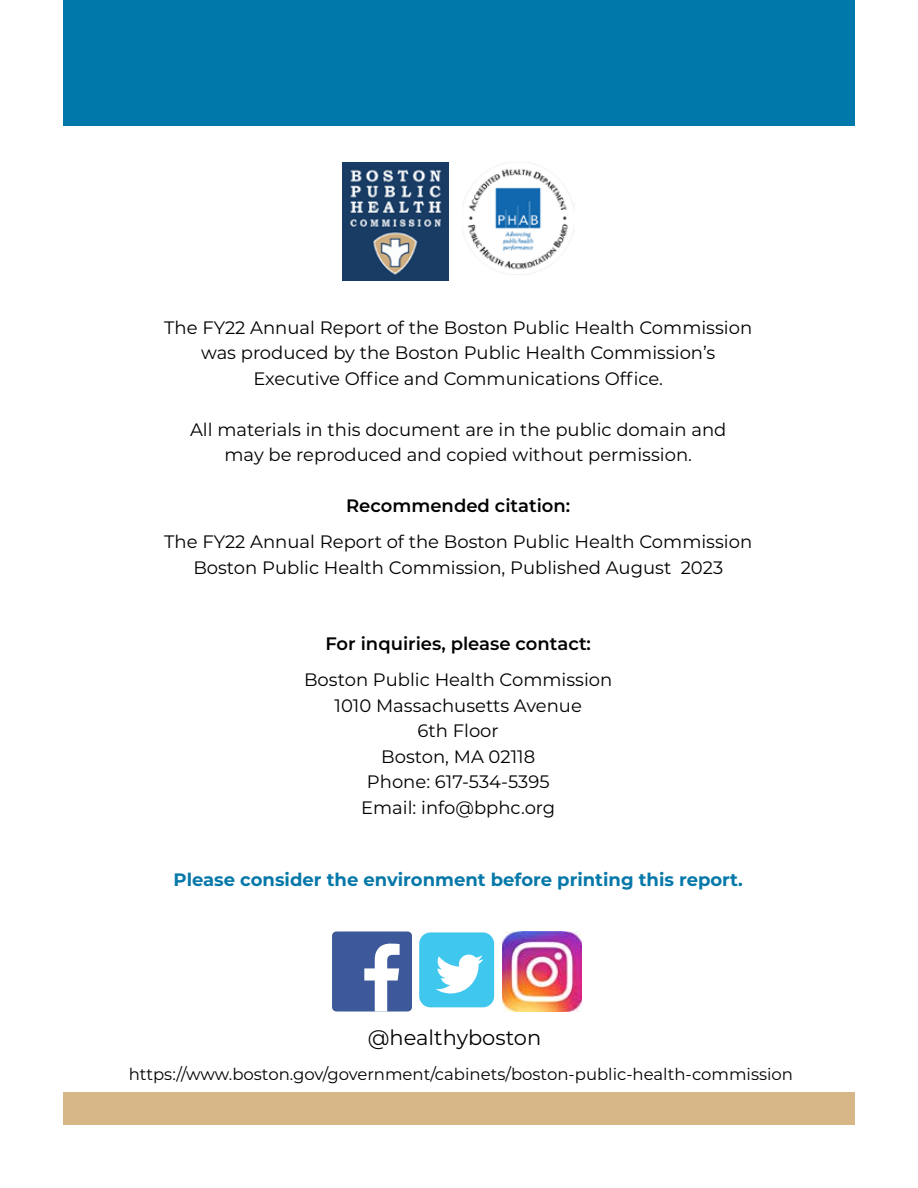
<style>
.page{position:relative;width:918px;height:1188px;background:#fff}
.page>*{position:absolute;margin:0;border:0;box-sizing:border-box;transform-origin:0 0}
.t1{font:21px "Montserrat";color:#000}
.t2{font:18px/25.5px "Montserrat";color:#000;text-align:center}
.t3{font:700 18px "Montserrat";color:#0578a9}
.t4{font:600 18px "Montserrat";color:#000}
.t5{font:16.5px "Montserrat";color:#000}
</style>
<div class="page">
<div style="left:332px;top:932px;width:80px;height:79px;background:#3d5999;border-radius:4px"></div>
<svg style="left:364px;top:944px;width:36px;height:67px"></svg>
<img style="left:502px;top:932px;width:80px;height:79px">
<div style="left:419px;top:932px;width:75px;height:75px;background:#40c7ed;border-radius:11px"></div>
<svg style="left:436px;top:955px;width:47px;height:38px"></svg>
<img style="left:342px;top:162px;width:107px;height:118px">
<img style="left:463px;top:163px;width:110px;height:111px">
<div style="left:63px;top:0;width:792px;height:126px;background:#0078a9"></div>
<div style="left:63px;top:1093px;width:792px;height:32px;background:#d7b788"></div>
<p class="t2" style="left:164px;top:314px;width:589px">The FY22 Annual Report of the Boston Public Health Commission was produced by the Boston Public Health Commission’s<br>Executive Office and Communications Office.</p>
<p class="t2" style="left:190px;top:416px;width:538px">All materials in this document are in the public domain and may be reproduced and copied without permission.</p>
<p class="t4" style="left:346px;top:493px;width:226px">Recommended citation:</p>
<p class="t2" style="left:164px;top:528px;width:589px">The FY22 Annual Report of the Boston Public Health Commission<br>Boston Public Health Commission, Published August 2023</p>
<p class="t4" style="left:325px;top:631px;width:267px">For inquiries, please contact:</p>
<p class="t2" style="left:304px;top:666px;width:310px">Boston Public Health Commission<br>1010 Massachusetts Avenue<br>6th Floor<br>Boston, MA 02118<br>Phone: 617-534-5395<br>Email: info@bphc.org</p>
<p class="t3" style="left:174px;top:866px;width:571px">Please consider the environment before printing this report.</p>
<p class="t1" style="left:368px;top:1024px;width:175px">@healthyboston</p>
<p class="t5" style="left:129px;top:1063px;width:666px">https://www.boston.gov/government/cabinets/boston-public-health-commission</p>
</div>
